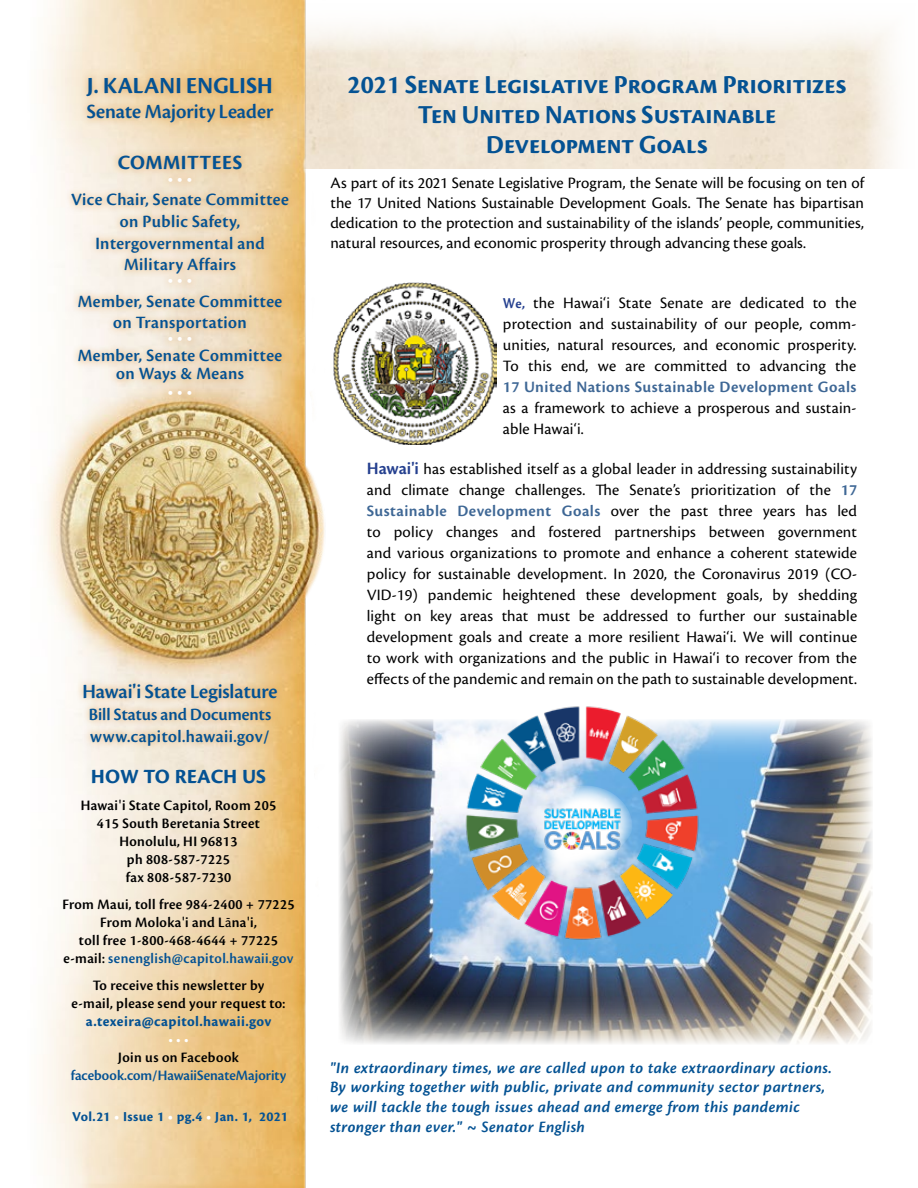
<style>
.page{position:relative;width:918px;height:1188px;background:#fff}
.page>*{position:absolute;margin:0;border:0;box-sizing:border-box;transform-origin:0 0}
.t1{font:27px/30px "Cronos Pro Bold Disp";color:#045293;text-align:center}
.t2{font:24px "Cronos Pro Bold Disp";letter-spacing:.01em;color:#045293}
.t3{font:21px "Cronos Pro Semibold Disp";color:#045293}
.t4{font:21px "Cronos Pro Bold Capt";letter-spacing:-.005em;color:#045293}
.t5{font:21px "Cronos Pro Bold Subh";letter-spacing:.02em;color:#045293}
.t6{font:18px/21.6px "Cronos Pro Semibold Disp";letter-spacing:.025em;color:#045293;text-align:center}
.t7{font:18px "Cronos Pro Semibold Disp";color:#fff}
.t8{font:16.5px/21px "Cronos Pro";letter-spacing:.01em;color:#000;text-align:justify}
.t9{font:italic 600 16.5px/19.8px "Cronos Pro";letter-spacing:.025em;color:#045293}
.t10{font:600 16.5px "Cronos Pro";letter-spacing:.025em;color:#3e6795}
.t11{font:15px/18px "Cronos Pro Semibold Disp";letter-spacing:.025em;color:#000;text-align:center}
.t12{font:15px "Cronos Pro Semibold Disp";color:#045293}
.t13{font:700 15px "Cronos Pro";color:#045293}
.t14{font:15px "Cronos Pro Semibold Disp";color:#fff}
.t15{font:700 14.25px "Cronos Pro";color:#045293}
.s1{font-family:"Cronos Pro Bold Disp"}
.s2{font-family:"Calibri"}
.s3{font-family:"Cronos Pro"}
.s4{color:#045293}
.s5{color:#fff}
.s6{font-weight:600;font-size:15.75px;color:#25408f}
.s7{font-weight:600;font-size:14.25px;color:#25408f}
.s8{font-weight:600;font-size:18px;color:#25408f}
.s9{font-weight:600;color:#3e6795}
</style>
<div class="page">
<img style="left:339px;top:719px;width:534px;height:325px">
<img style="left:446px;top:706px;width:273px;height:253px">
<img style="left:43px;top:0;width:290px;height:1188px">
<img style="left:330px;top:281px;width:166px;height:163px">
<div style="left:64px;top:70px;width:232px;height:333px;background:#df943c;opacity:.75"></div>
<div style="left:75px;top:676px;width:210px;height:77px;background:#df943c;opacity:.75"></div>
<h2 class="t2" style="left:87px;top:72px;width:187px">J. KALANI ENGLISH</h2>
<p class="t3" style="left:87px;top:100px;width:188px">Senate Majority Leader</p>
<p class="t5" style="left:118px;top:150px;width:126px">COMMITTEES</p>
<p class="t7" style="left:168px;top:168px;width:26px">• • •</p>
<p class="t6" style="left:71px;top:189px;width:219px">Vice Chair, Senate Committee on Public Safety,<br>Intergovernmental and<br>Military Affairs</p>
<p class="t7" style="left:168px;top:269px;width:26px">• • •</p>
<p class="t6" style="left:78px;top:291px;width:206px">Member, Senate Committee on Transportation</p>
<p class="t7" style="left:168px;top:327px;width:26px">• • •</p>
<p class="t6" style="left:78px;top:347px;width:206px;line-height:18px">Member, Senate Committee on Ways &amp; Means</p>
<p class="t7" style="left:168px;top:381px;width:26px">• • •</p>
<p class="t3" style="left:82px;top:680px;width:197px">Hawai<span class="s1">'</span>i State Legislature</p>
<p class="t6" style="left:89px;top:704px;width:184px;text-align:left">Bill Status and Documents www.capitol.hawaii.gov/</p>
<p class="t4" style="left:91px;top:764px;width:177px">HOW TO REACH US</p>
<p class="t11" style="left:81px;top:796px;width:197px">Hawai<span class="s2">'</span>i State Capitol, Room 205<br>415 South Beretania Street<br>Honolulu, HI 96813<br>ph 808-587-7225<br>fax 808-587-7230</p>
<p class="t11" style="left:62px;top:895px;width:234px">From Maui, toll free 984-2400 + 77225<br>From Moloka<span class="s2">'</span>i and L<span class="s3">ā</span>na<span class="s2">'</span>i,<br>toll free 1-800-468-4644 + 77225 e-mail: <span class="s4">senenglish@capitol.hawaii.gov</span></p>
<p class="t11" style="left:72px;top:976px;width:215px">To receive this newsletter by e-mail, please send your request to:</p>
<p class="t13" style="left:86px;top:1013px;width:187px">a.texeira@capitol.hawaii.gov</p>
<p class="t14" style="left:168px;top:1031px;width:22px">• • •</p>
<p class="t11" style="left:118px;top:1048px;width:122px">Join us on Facebook</p>
<p class="t12" style="left:71px;top:1067px;width:217px">facebook.com/HawaiiSenateMajority</p>
<p class="t15" style="left:72px;top:1109px;width:217px">Vol.21 <span class="s5">•</span> Issue 1 <span class="s5">•</span> pg.4 <span class="s5">•</span> Jan. 1, 2021</p>
<h1 class="t1" style="left:347px;top:70px;width:501px">2021 Senate Legislative Program Prioritizes<br>Ten United Nations Sustainable<br>Development Goals</h1>
<p class="t8" style="left:330px;top:173px;width:535px;line-height:19.8px">As part of its 2021 Senate Legislative Program, the Senate will be focusing on ten of the 17 United Nations Sustainable Development Goals. The Senate has bipartisan dedication to the protection and sustainability of the islands’ people, communities, natural resources, and economic prosperity through advancing these goals.</p>
<p class="t8" style="left:503px;top:293px;width:355px"><span class="s6">W</span><span class="s7">e,</span> the Hawai‘i State Senate are dedicated to the protection and sustainability of our people, comm&shy;unities, natural resources, and economic prosperity.<br>To this end, we are committed to advancing the</p>
<p class="t10" style="left:503px;top:378px;width:355px">17 United Nations Sustainable Development Goals</p>
<p class="t8" style="left:503px;top:398px;width:355px">as a framework to achieve a prosperous and sustain&shy;able Hawai‘i.</p>
<p class="t8" style="left:367px;top:459px;width:492px"><span class="s8">Hawai'i</span> has established itself as a global leader in addressing sustainability and climate change challenges. The Senate’s prioritization of the <span class="s9">17<br>Sustainable Development Goals</span> over the past three years has led to policy changes and fostered partnerships between government and various organizations to promote and enhance a coherent statewide policy for sustainable development. In 2020, the Coronavirus 2019 (CO-VID-19) pandemic heightened these development goals, by shedding light on key areas that must be addressed to further our sustainable development goals and create a more resilient Hawai‘i. We will continue to work with organizations and the public in Hawai‘i to recover from the effects of the pandemic and remain on the path to sustainable development.</p>
<p class="t9" style="left:330px;top:1058px;width:503px">"In extraordinary times, we are called upon to take extraordinary actions.<br>By working together with public, private and community sector partners, we will tackle the tough issues ahead and emerge from this pandemic stronger than ever." ~ Senator English</p>
</div>
